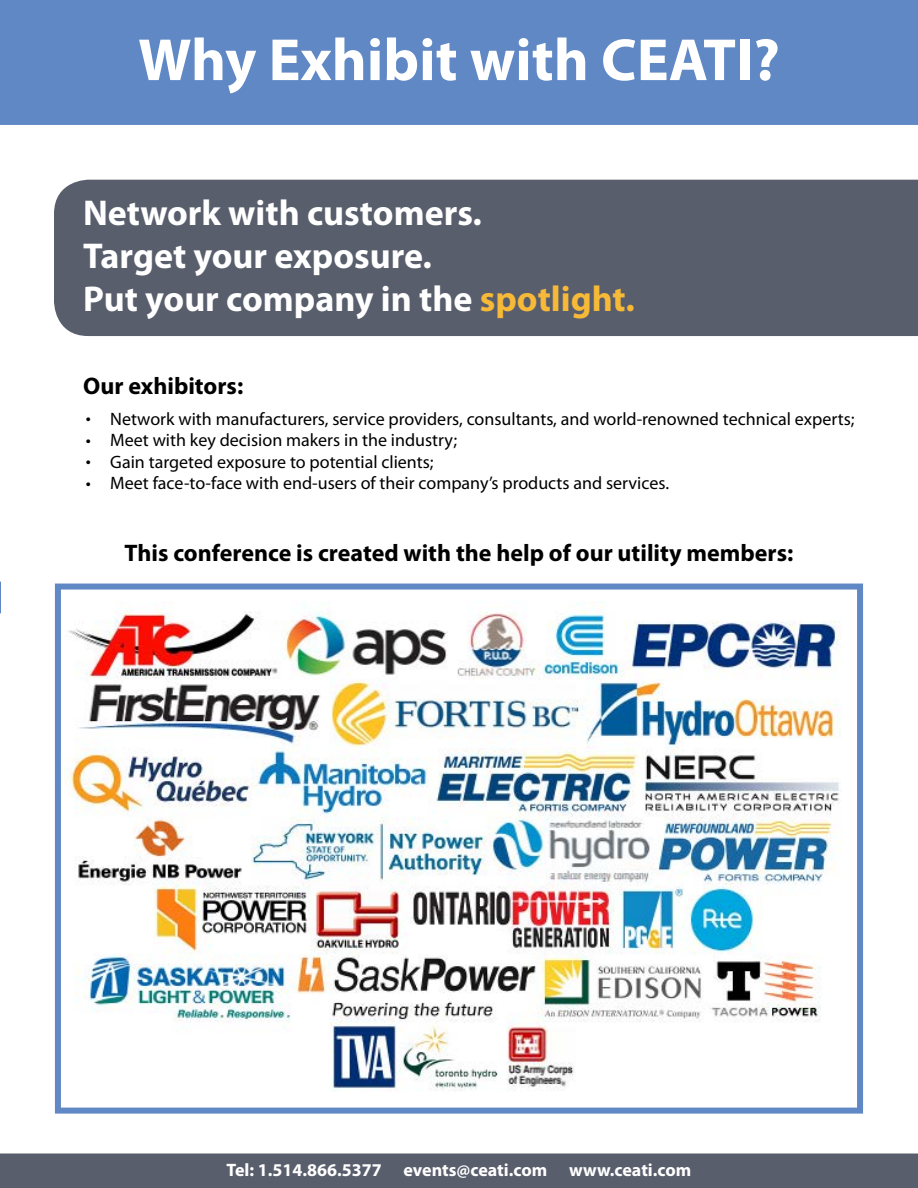
<style>
.page{position:relative;width:918px;height:1188px;background:#fff}
.page>*{position:absolute;margin:0;border:0;box-sizing:border-box;transform-origin:0 0}
.t1{font:700 60px "Myriad Pro";color:#fff}
.t2{font:700 36px/43.2px "Myriad Pro";color:#fff}
.t3{font:700 24px "Myriad Pro";color:#000}
.t4{font:18px/21.6px "Myriad Pro";color:#000}
.t5{font:700 18px "Myriad Pro";color:#fff}
.s1{color:#f7b938}
.s2{color:#f7b935}
</style>
<div class="page">
<div style="left:54px;top:180px;width:864px;height:156px;background:#595e6d"></div>
<div style="left:0;top:0;width:918px;height:125px;background:#5f88c5"></div>
<div style="left:0;top:1154px;width:918px;height:34px;background:#595e6d"></div>
<svg style="left:0;top:582px;width:1px;height:31px"></svg>
<img style="left:65px;top:601px;width:776px;height:490px">
<div style="left:55px;top:584px;width:808px;height:530px;border:6px solid #5f88c5"></div>
<h1 class="t1" style="left:138px;top:21px;width:643px">Why Exhibit with CEATI?</h1>
<h2 class="t2" style="left:83px;top:190px;width:553px">Network with customers.<br>Target your exposure.<br>Put your company in the <span class="s1">spotlight</span><span class="s2">.</span></h2>
<h3 class="t3" style="left:83px;top:370px;width:162px">Our exhibitors:</h3>
<p class="t4" style="left:86px;top:407px;width:7px;text-align:justify">• • • •</p>
<p class="t4" style="left:110px;top:407px;width:746px">Network with manufacturers, service providers, consultants, and world-renowned technical experts; Meet with key decision makers in the industry;<br>Gain targeted exposure to potential clients;<br>Meet face-to-face with end-users of their company’s products and services.</p>
<h3 class="t3" style="left:125px;top:537px;width:670px">This conference is created with the help of our utility members:</h3>
<p class="t5" style="left:227px;top:1159px;width:466px">Tel: 1.514.866.5377 events@ceati.com www.ceati.com</p>
</div>
